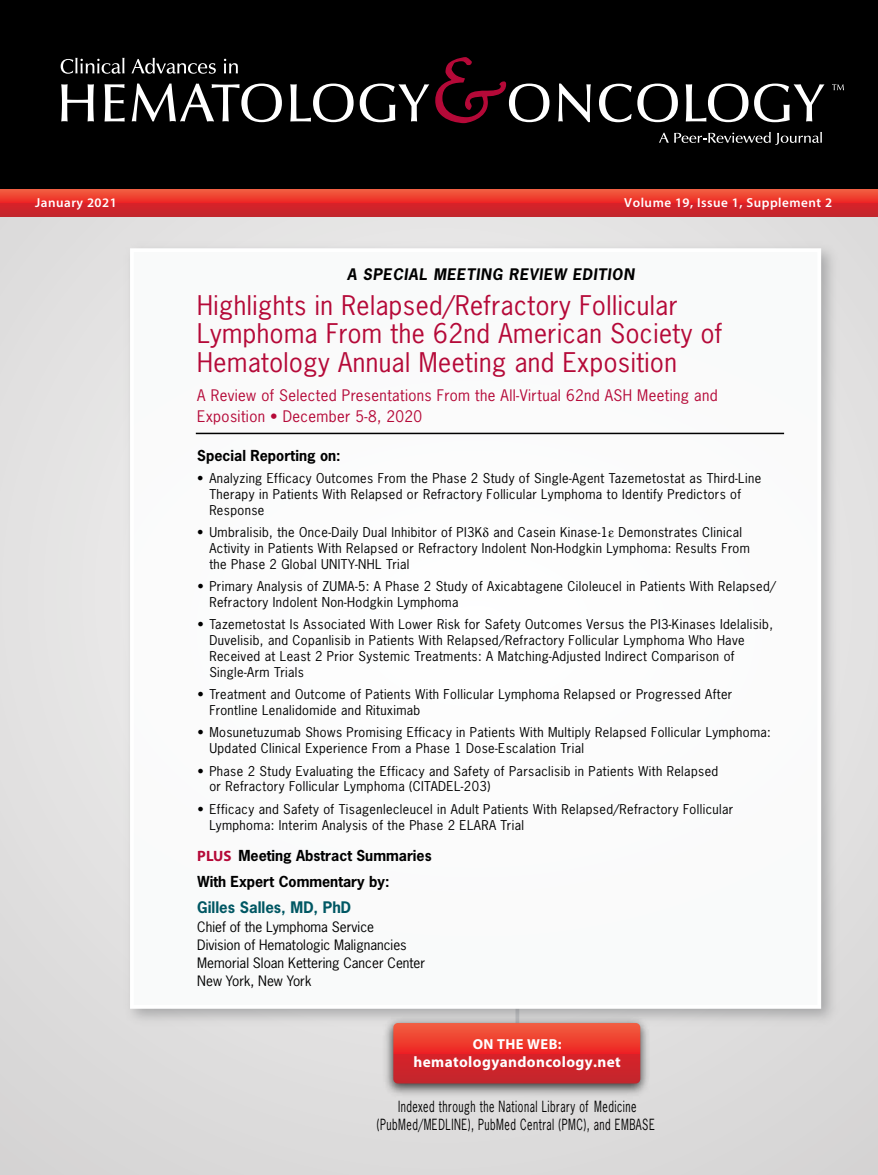
<style>
.page{position:relative;width:878px;height:1175px;background:#fff}
.page>*{position:absolute;margin:0;border:0;box-sizing:border-box;transform-origin:0 0}
.t1{font:25.5px/28.5px "News Gothic Std";letter-spacing:.02em;color:#b50938}
.t2{font:700 15.3px "Myriad Pro";letter-spacing:.025em;color:#fff}
.t3{font:15px/21px "News Gothic Std";letter-spacing:.025em;color:#b50938}
.t4{font:italic 700 15px "News Gothic Std";letter-spacing:.05em;color:#000}
.t5{font:700 15px "News Gothic Std";color:#005763}
.t6{font:14.55px/18px "News Gothic Std";letter-spacing:.05em;color:#010101;text-align:center;scale:.72 1}
.t7{font:700 14.55px "Myriad Pro";letter-spacing:.025em;color:#fff}
.t8{font:700 14.25px/25.5px "News Gothic Std";color:#000}
.t9{font:13.5px/18px "News Gothic Std";color:#000}
.t10{font:600 13.05px "Myriad Pro";letter-spacing:.04em;color:#fff}
.t11{font:12.75px/15.8px "News Gothic Std";letter-spacing:.03em;color:#000}
.s1{font-family:"Myriad Pro";font-size:15px;color:#b50938}
</style>
<div class="page">
<div style="left:0;top:0;width:878px;height:1174px;background:#deddde"></div>
<div style="left:0;top:0;width:878px;height:201px;background:#000"></div>
<img style="left:120px;top:250px;width:713px;height:770px">
<div style="left:132px;top:250px;width:687px;height:756px;background:#fbfbfb"></div>
<div style="left:130px;top:248px;width:691px;height:760px;border:4px solid #fff"></div>
<svg style="left:659px;top:132px;width:163px;height:13px"></svg>
<svg style="left:61px;top:57px;width:489px;height:67px"></svg>
<svg style="left:558px;top:84px;width:33px;height:39px"></svg>
<svg style="left:599px;top:84px;width:245px;height:39px"></svg>
<svg style="left:0;top:189px;width:878px;height:27px;background:#df342e"></svg>
<img style="left:380px;top:1012px;width:274px;height:83px">
<svg style="left:393px;top:1023px;width:247px;height:60px;background:#de332e"></svg>
<hr style="left:196px;top:433px;width:588px;height:1px;background:#000">
<p class="t10" style="left:35px;top:195px;width:83px">January 2021</p>
<p class="t10" style="left:624px;top:195px;width:209px">Volume 19, Issue 1, Supplement 2</p>
<p class="t4" style="left:347px;top:264px;width:289px">A SPECIAL MEETING REVIEW EDITION</p>
<h1 class="t1" style="left:197px;top:291px;width:526px">Highlights in Relapsed/Refractory Follicular<br>Lymphoma From the 62nd American Society of<br>Hematology Annual Meeting and Exposition</h1>
<p class="t3" style="left:197px;top:384px;width:522px">A Review of Selected Presentations From the All-Virtual 62nd ASH Meeting and<br>Exposition • December 5-8, 2020</p>
<p class="t8" style="left:197px;top:442px;width:145px">Special Reporting on:</p>
<p class="t11" style="left:209px;top:470px;width:553px;text-indent:-12px">• Analyzing Efficacy Outcomes From the Phase 2 Study of Single-Agent Tazemetostat as Third-Line<br>Therapy in Patients With Relapsed or Refractory Follicular Lymphoma to Identify Predictors of<br>Response</p>
<p class="t11" style="left:209px;top:524px;width:542px;text-indent:-12px">• Umbralisib, the Once-Daily Dual Inhibitor of PI3K and Casein Kinase-1 Demonstrates Clinical<br>Activity in Patients With Relapsed or Refractory Indolent Non-Hodgkin Lymphoma: Results From the Phase 2 Global UNITY-NHL Trial</p>
<p class="t11" style="left:209px;top:578px;width:568px;text-indent:-12px">• Primary Analysis of ZUMA-5: A Phase 2 Study of Axicabtagene Ciloleucel in Patients With Relapsed/<br>Refractory Indolent Non-Hodgkin Lymphoma</p>
<p class="t11" style="left:209px;top:616px;width:565px;text-indent:-12px">• Tazemetostat Is Associated With Lower Risk for Safety Outcomes Versus the PI3-Kinases Idelalisib, Duvelisib, and Copanlisib in Patients With Relapsed/Refractory Follicular Lymphoma Who Have Received at Least 2 Prior Systemic Treatments: A Matching-Adjusted Indirect Comparison of Single-Arm Trials</p>
<p class="t11" style="left:209px;top:686px;width:524px;text-indent:-12px">• Treatment and Outcome of Patients With Follicular Lymphoma Relapsed or Progressed After<br>Frontline Lenalidomide and Rituximab</p>
<p class="t11" style="left:209px;top:724px;width:563px;text-indent:-12px">• Mosunetuzumab Shows Promising Efficacy in Patients With Multiply Relapsed Follicular Lymphoma:<br>Updated Clinical Experience From a Phase 1 Dose-Escalation Trial</p>
<p class="t11" style="left:209px;top:763px;width:510px;text-indent:-12px">• Phase 2 Study Evaluating the Efficacy and Safety of Parsaclisib in Patients With Relapsed or Refractory Follicular Lymphoma (CITADEL-203)</p>
<p class="t11" style="left:209px;top:801px;width:525px;text-indent:-12px">• Efficacy and Safety of Tisagenlecleucel in Adult Patients With Relapsed/Refractory Follicular<br>Lymphoma: Interim Analysis of the Phase 2 ELARA Trial</p>
<p class="t8" style="left:197px;top:843px;width:236px"><span class="s1">PLUS</span> Meeting Abstract Summaries<br>With Expert Commentary by:</p>
<p class="t5" style="left:197px;top:897px;width:155px">Gilles Salles, MD, PhD</p>
<p class="t9" style="left:197px;top:918px;width:229px">Chief of the Lymphoma Service<br>Division of Hematologic Malignancies<br>Memorial Sloan Kettering Cancer Center<br>New York, New York</p>
<p class="t7" style="left:473px;top:1034px;width:90px">ON THE WEB:</p>
<p class="t2" style="left:413px;top:1052px;width:209px">hematologyandoncology.net</p>
<p class="t6" style="left:377px;top:1097px;width:387px">Indexed through the National Library of Medicine (PubMed/MEDLINE), PubMed Central (PMC), and EMBASE</p>
</div>
